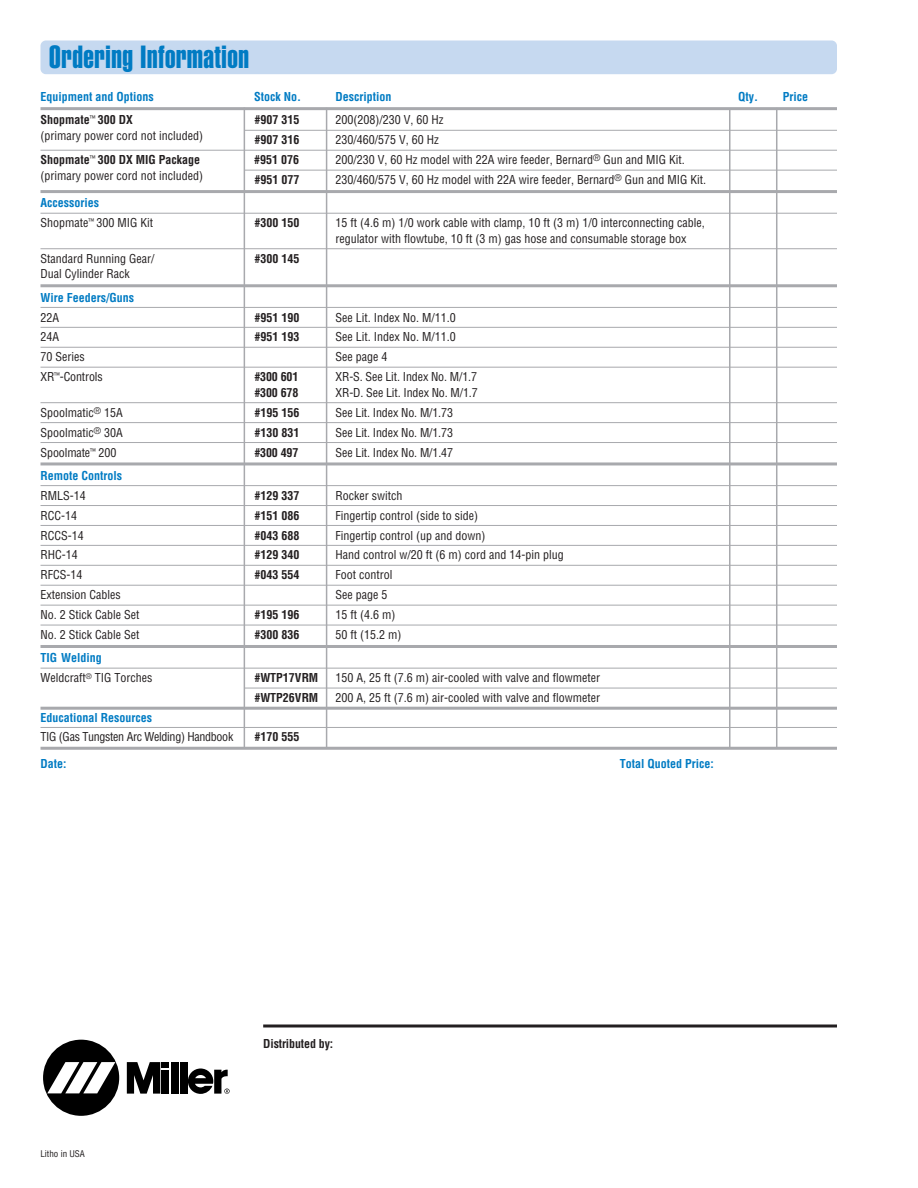
<style>
.page{position:relative;width:918px;height:1188px;background:#fff}
.page>*{position:absolute;margin:0;border:0;box-sizing:border-box;transform-origin:0 0}
.t1{font:31.5px "Helvetica Extra Compressed";letter-spacing:.02em;color:#007bc3}
.t2{font:condensed 12px/20px "Helvetica";color:#231f20}
.t3{font:700 condensed 12px "Helvetica";color:#231f20}
.t4{font:700 condensed 12px "Helvetica";color:#007bc3}
.t5{font:condensed 12px "Helvetica";letter-spacing:-.025em;color:#231f20}
.t6{font:condensed 9px "Helvetica";color:#231f20}
.s1{font-weight:700;color:#007bc3}
</style>
<div class="page">
<svg style="left:263px;top:1024px;width:574px;height:4px"></svg>
<div style="left:43px;top:1040px;width:76px;height:76px;background:#000;border-radius:50%"></div>
<svg style="left:47px;top:1062px;width:68px;height:31px"></svg>
<div style="left:171px;top:1062px;width:7px;height:32px;background:#000"></div>
<div style="left:180px;top:1062px;width:7px;height:32px;background:#000"></div>
<div style="left:162px;top:1062px;width:7px;height:6px;background:#000"></div>
<div style="left:162px;top:1070px;width:7px;height:24px;background:#000"></div>
<svg style="left:127px;top:1062px;width:33px;height:32px"></svg>
<svg style="left:188px;top:1069px;width:42px;height:25px"></svg>
<div style="left:40px;top:40px;width:797px;height:34px;background:#c6d9f0;border-radius:5px"></div>
<hr style="left:40px;top:107px;width:797px;height:3px;background:#a8a9ad">
<hr style="left:245px;top:130px;width:592px;height:1px;background:#a8a9ad">
<hr style="left:40px;top:150px;width:797px;height:1px;background:#a8a9ad">
<hr style="left:245px;top:170px;width:592px;height:1px;background:#a8a9ad">
<hr style="left:40px;top:190px;width:797px;height:3px;background:#a8a9ad">
<hr style="left:40px;top:213px;width:797px;height:1px;background:#a8a9ad">
<hr style="left:40px;top:248px;width:797px;height:1px;background:#a8a9ad">
<hr style="left:40px;top:284px;width:797px;height:3px;background:#a8a9ad">
<hr style="left:40px;top:307px;width:797px;height:1px;background:#a8a9ad">
<hr style="left:40px;top:327px;width:797px;height:1px;background:#a8a9ad">
<hr style="left:40px;top:347px;width:797px;height:1px;background:#a8a9ad">
<hr style="left:40px;top:367px;width:797px;height:1px;background:#a8a9ad">
<hr style="left:40px;top:402px;width:797px;height:1px;background:#a8a9ad">
<hr style="left:40px;top:422px;width:797px;height:1px;background:#a8a9ad">
<hr style="left:40px;top:442px;width:797px;height:1px;background:#a8a9ad">
<hr style="left:40px;top:462px;width:797px;height:3px;background:#a8a9ad">
<hr style="left:40px;top:485px;width:797px;height:1px;background:#a8a9ad">
<hr style="left:40px;top:505px;width:797px;height:1px;background:#a8a9ad">
<hr style="left:40px;top:525px;width:797px;height:1px;background:#a8a9ad">
<hr style="left:40px;top:545px;width:797px;height:1px;background:#a8a9ad">
<hr style="left:40px;top:565px;width:797px;height:1px;background:#a8a9ad">
<hr style="left:40px;top:585px;width:797px;height:1px;background:#a8a9ad">
<hr style="left:40px;top:605px;width:797px;height:1px;background:#a8a9ad">
<hr style="left:40px;top:625px;width:797px;height:1px;background:#a8a9ad">
<hr style="left:40px;top:645px;width:797px;height:3px;background:#a8a9ad">
<hr style="left:40px;top:668px;width:797px;height:1px;background:#a8a9ad">
<hr style="left:245px;top:688px;width:592px;height:1px;background:#a8a9ad">
<hr style="left:40px;top:707px;width:797px;height:3px;background:#a8a9ad">
<hr style="left:40px;top:727px;width:797px;height:1px;background:#a8a9ad">
<hr style="left:40px;top:747px;width:797px;height:3px;background:#a8a9ad">
<hr style="left:729px;top:108px;width:2px;height:641px;background:#a8a9ad">
<hr style="left:326px;top:108px;width:1px;height:640px;background:#a8a9ad">
<hr style="left:776px;top:108px;width:1px;height:641px;background:#a8a9ad">
<hr style="left:244px;top:108px;width:1px;height:640px;background:#a8a9ad">
<h1 class="t1" style="left:49px;top:46px;width:201px">Ordering Information</h1>
<p class="t4" style="left:40px;top:92px;width:115px">Equipment and Options</p>
<p class="t4" style="left:254px;top:92px;width:48px">Stock No.</p>
<p class="t4" style="left:336px;top:92px;width:57px">Description</p>
<p class="t4" style="left:738px;top:92px;width:21px">Qty.</p>
<p class="t4" style="left:783px;top:92px;width:27px">Price</p>
<p class="t3" style="left:40px;top:115px;width:94px">Shopmate<sup>™</sup> 300 DX</p>
<p class="t3" style="left:254px;top:115px;width:46px">#907 315</p>
<p class="t2" style="left:336px;top:111px;width:109px">200(208)/230 V, 60 Hz</p>
<p class="t2" style="left:40px;top:127px;width:164px">(primary power cord not included)</p>
<p class="t3" style="left:254px;top:135px;width:46px">#907 316</p>
<p class="t2" style="left:336px;top:131px;width:105px">230/460/575 V, 60 Hz</p>
<p class="t3" style="left:40px;top:155px;width:161px">Shopmate<sup>™</sup> 300 DX MIG Package</p>
<p class="t3" style="left:254px;top:155px;width:46px">#951 076</p>
<p class="t2" style="left:336px;top:151px;width:351px">200/230 V, 60 Hz model with 22A wire feeder, Bernard<sup>®</sup> Gun and MIG Kit.</p>
<p class="t2" style="left:40px;top:166px;width:164px">(primary power cord not included)</p>
<p class="t3" style="left:254px;top:175px;width:46px">#951 077</p>
<p class="t2" style="left:336px;top:171px;width:372px">230/460/575 V, 60 Hz model with 22A wire feeder, Bernard<sup>®</sup> Gun and MIG Kit.</p>
<p class="t2" style="left:40px;top:194px;width:114px"><span class="s1">Accessories<br></span>Shopmate<sup>™</sup> 300 MIG Kit</p>
<p class="t3" style="left:254px;top:218px;width:46px">#300 150</p>
<p class="t2" style="left:336px;top:216px;width:371px;line-height:15.6px">15 ft (4.6 m) 1/0 work cable with clamp, 10 ft (3 m) 1/0 interconnecting cable, regulator with flowtube, 10 ft (3 m) gas hose and consumable storage box</p>
<p class="t2" style="left:40px;top:250px;width:115px">Standard Running Gear/</p>
<p class="t3" style="left:254px;top:254px;width:46px">#300 145</p>
<p class="t2" style="left:40px;top:265px;width:91px">Dual Cylinder Rack</p>
<p class="t4" style="left:40px;top:293px;width:95px">Wire Feeders/Guns</p>
<p class="t2" style="left:40px;top:308px;width:20px">22A</p>
<p class="t3" style="left:254px;top:313px;width:46px">#951 190</p>
<p class="t2" style="left:336px;top:308px;width:122px">See Lit. Index No. M/11.0</p>
<p class="t2" style="left:40px;top:328px;width:20px">24A</p>
<p class="t3" style="left:254px;top:332px;width:46px">#951 193</p>
<p class="t2" style="left:336px;top:328px;width:122px">See Lit. Index No. M/11.0</p>
<p class="t2" style="left:40px;top:348px;width:46px">70 Series</p>
<p class="t2" style="left:336px;top:348px;width:53px">See page 4</p>
<p class="t2" style="left:40px;top:368px;width:64px">XR<sup>™</sup>-Controls</p>
<p class="t3" style="left:254px;top:372px;width:46px">#300 601</p>
<p class="t2" style="left:336px;top:368px;width:143px">XR-S. See Lit. Index No. M/1.7</p>
<p class="t3" style="left:254px;top:388px;width:46px">#300 678</p>
<p class="t2" style="left:336px;top:384px;width:144px">XR-D. See Lit. Index No. M/1.7</p>
<p class="t2" style="left:40px;top:403px;width:84px">Spoolmatic<sup>®</sup> 15A</p>
<p class="t3" style="left:254px;top:408px;width:46px">#195 156</p>
<p class="t2" style="left:336px;top:403px;width:119px">See Lit. Index No. M/1.73</p>
<p class="t2" style="left:40px;top:423px;width:84px">Spoolmatic<sup>®</sup> 30A</p>
<p class="t3" style="left:254px;top:428px;width:46px">#130 831</p>
<p class="t2" style="left:336px;top:423px;width:119px">See Lit. Index No. M/1.73</p>
<p class="t2" style="left:40px;top:443px;width:77px">Spoolmate<sup>™</sup> 200</p>
<p class="t3" style="left:254px;top:448px;width:46px">#300 497</p>
<p class="t2" style="left:336px;top:443px;width:119px">See Lit. Index No. M/1.47</p>
<p class="t4" style="left:40px;top:471px;width:83px">Remote Controls</p>
<p class="t2" style="left:40px;top:486px;width:47px">RMLS-14</p>
<p class="t3" style="left:254px;top:491px;width:46px">#129 337</p>
<p class="t2" style="left:336px;top:486px;width:68px">Rocker switch</p>
<p class="t2" style="left:40px;top:506px;width:38px">RCC-14</p>
<p class="t3" style="left:254px;top:511px;width:46px">#151 086</p>
<p class="t2" style="left:336px;top:506px;width:144px">Fingertip control (side to side)</p>
<p class="t2" style="left:40px;top:526px;width:45px">RCCS-14</p>
<p class="t3" style="left:254px;top:531px;width:46px">#043 688</p>
<p class="t2" style="left:336px;top:526px;width:151px">Fingertip control (up and down)</p>
<p class="t2" style="left:40px;top:546px;width:39px">RHC-14</p>
<p class="t3" style="left:254px;top:550px;width:46px">#129 340</p>
<p class="t2" style="left:336px;top:546px;width:230px">Hand control w/20 ft (6 m) cord and 14-pin plug</p>
<p class="t2" style="left:40px;top:566px;width:43px">RFCS-14</p>
<p class="t3" style="left:254px;top:570px;width:46px">#043 554</p>
<p class="t2" style="left:336px;top:566px;width:58px">Foot control</p>
<p class="t2" style="left:40px;top:586px;width:82px">Extension Cables</p>
<p class="t2" style="left:336px;top:586px;width:53px">See page 5</p>
<p class="t2" style="left:40px;top:606px;width:100px">No. 2 Stick Cable Set</p>
<p class="t3" style="left:254px;top:610px;width:46px">#195 196</p>
<p class="t2" style="left:336px;top:606px;width:61px">15 ft (4.6 m)</p>
<p class="t2" style="left:40px;top:626px;width:100px">No. 2 Stick Cable Set</p>
<p class="t3" style="left:254px;top:630px;width:46px">#300 836</p>
<p class="t2" style="left:336px;top:626px;width:67px">50 ft (15.2 m)</p>
<p class="t2" style="left:40px;top:649px;width:113px"><span class="s1">TIG Welding<br></span>Weldcraft<sup>®</sup> TIG Torches</p>
<p class="t3" style="left:254px;top:673px;width:65px">#WTP17VRM</p>
<p class="t2" style="left:336px;top:669px;width:266px">150 A, 25 ft (7.6 m) air-cooled with valve and flowmeter</p>
<p class="t3" style="left:254px;top:693px;width:65px">#WTP26VRM</p>
<p class="t2" style="left:336px;top:689px;width:266px">200 A, 25 ft (7.6 m) air-cooled with valve and flowmeter</p>
<p class="t4" style="left:40px;top:713px;width:113px">Educational Resources</p>
<p class="t5" style="left:40px;top:732px;width:194px">TIG (Gas Tungsten Arc Welding) Handbook</p>
<p class="t3" style="left:254px;top:732px;width:46px">#170 555</p>
<p class="t4" style="left:40px;top:759px;width:27px">Date:</p>
<p class="t4" style="left:620px;top:759px;width:95px">Total Quoted Price:</p>
<p class="t6" style="left:40px;top:1150px;width:46px">Litho in USA</p>
<p class="t3" style="left:263px;top:1039px;width:71px">Distributed by:</p>
</div>
